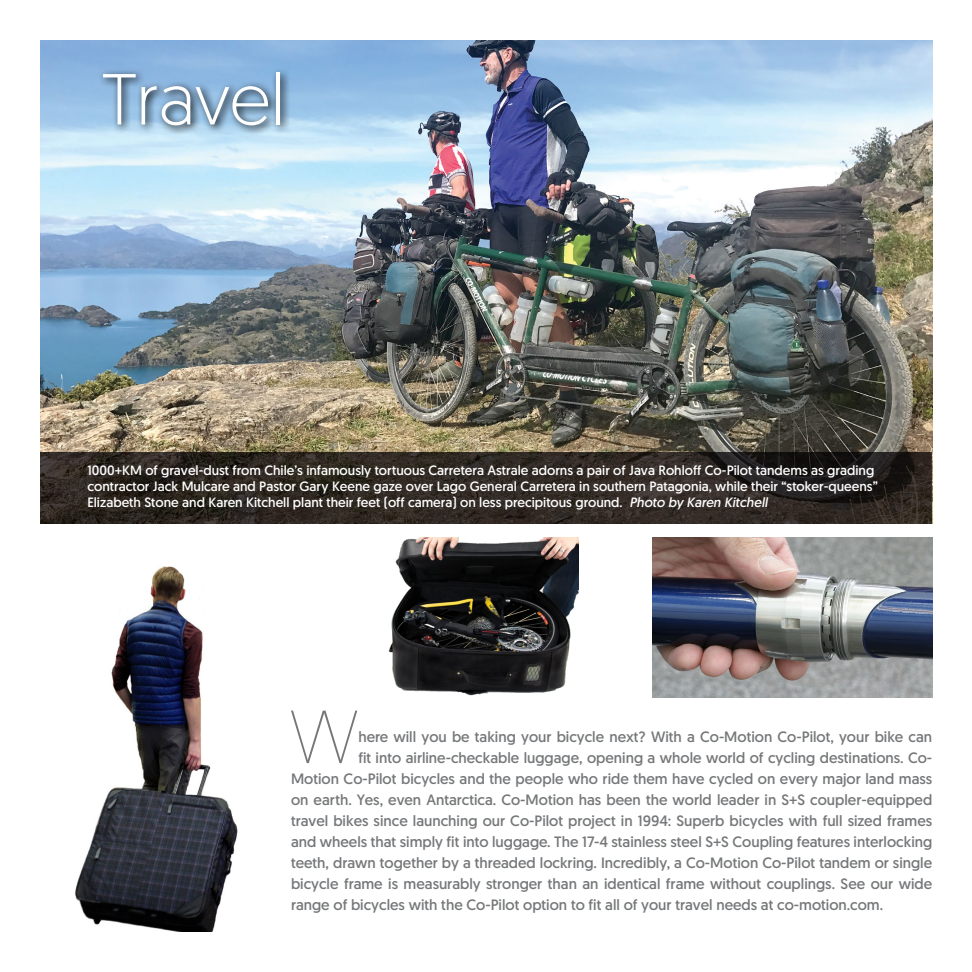
<style>
.page{position:relative;width:972px;height:972px;background:#fff}
.page>*{position:absolute;margin:0;border:0;box-sizing:border-box;transform-origin:0 0}
.t1{font:200 75px "Geomanist";color:#757779}
.t2{font:300 72px "Geomanist";color:#fff}
.t3{font:15px "Geomanist";color:#757779}
.t4{font:13.5px/16.2px "Geomanist";color:#fff}
.s1{font-style:italic}
</style>
<div class="page">
<img style="left:40px;top:40px;width:892px;height:413px">
<img style="left:388px;top:537px;width:190px;height:159px">
<svg style="left:98px;top:68px;width:193px;height:68px;background:#86a9c8"></svg>
<img style="left:652px;top:537px;width:280px;height:160px">
<img style="left:75px;top:566px;width:163px;height:366px">
<svg style="left:40px;top:453px;width:892px;height:71px;background:#2d2621"></svg>
<h2 class="t2" style="left:101px;top:53px;width:185px">Travel</h2>
<p class="t4" style="left:87px;top:462px;width:792px">1000+KM of gravel-dust from Chile’s infamously tortuous Carretera Astrale adorns a pair of Java Rohloff Co-Pilot tandems as grading contractor Jack Mulcare and Pastor Gary Keene gaze over Lago General Carretera in southern Patagonia, while their “stoker-queens”<br>Elizabeth Stone and Karen Kitchell plant their feet (off camera) on less precipitous ground. <span class="s1">Photo by Karen Kitchell</span></p>
<h1 class="t1" style="left:290px;top:689px;width:70px">W</h1>
<p class="t3" style="left:358px;top:727px;width:575px">here will you be taking your bicycle next? With a Co-Motion Co-Pilot, your bike can</p>
<p class="t3" style="left:358px;top:748px;width:575px">fit into airline-checkable luggage, opening a whole world of cycling destinations. Co-</p>
<p class="t3" style="left:291px;top:769px;width:643px">Motion Co-Pilot bicycles and the people who ride them have cycled on every major land mass</p>
<p class="t3" style="left:291px;top:790px;width:643px">on earth. Yes, even Antarctica. Co-Motion has been the world leader in S+S coupler-equipped</p>
<p class="t3" style="left:291px;top:811px;width:643px">travel bikes since launching our Co-Pilot project in 1994: Superb bicycles with full sized frames</p>
<p class="t3" style="left:291px;top:832px;width:643px">and wheels that simply fit into luggage. The 17-4 stainless steel S+S Coupling features interlocking</p>
<p class="t3" style="left:291px;top:853px;width:643px">teeth, drawn together by a threaded lockring. Incredibly, a Co-Motion Co-Pilot tandem or single</p>
<p class="t3" style="left:291px;top:874px;width:643px">bicycle frame is measurably stronger than an identical frame without couplings. See our wide</p>
<p class="t3" style="left:291px;top:895px;width:594px">range of bicycles with the Co-Pilot option to fit all of your travel needs at co-motion.com.</p>
</div>
